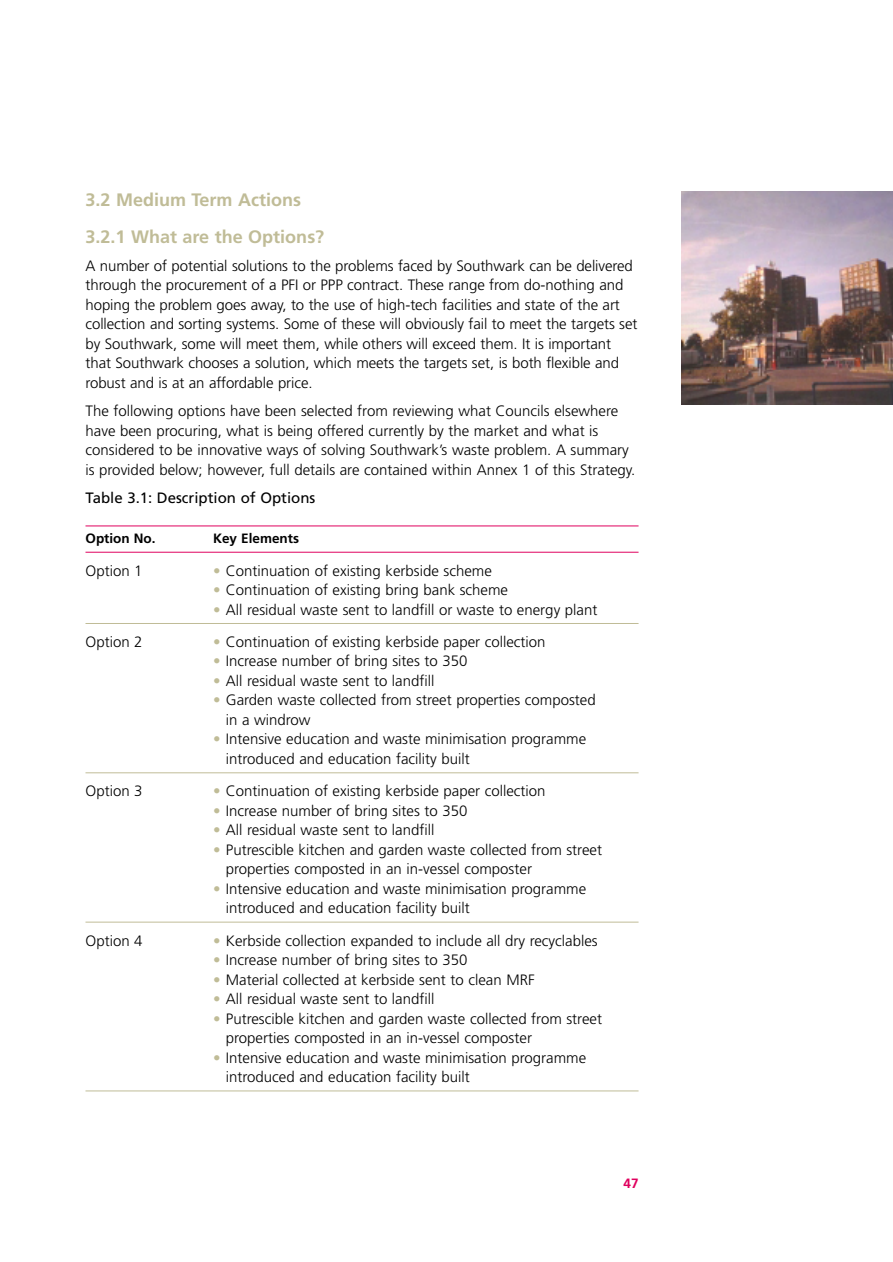
<style>
.page{position:relative;width:893px;height:1262px;background:#fff}
.page>*{position:absolute;margin:0;border:0;box-sizing:border-box;transform-origin:0 0}
.t1{font:700 18px "Frutiger";color:#c0bc97}
.t2{font:300 15px/19.5px "Frutiger";color:#000}
.t3{font:15px "Frutiger";color:#000}
.t4{font:700 13.5px "Frutiger";color:#000}
.t5{font:700 13.5px "Frutiger";color:#e0005e}
.s1{color:#c0bc97}
</style>
<div class="page">
<hr style="left:85px;top:525px;width:553px;height:1px;background:#e0005e">
<hr style="left:85px;top:552px;width:553px;height:1px;background:#e0005e">
<hr style="left:85px;top:623px;width:553px;height:1px;background:#c0bc97">
<hr style="left:85px;top:772px;width:553px;height:1px;background:#c0bc97">
<hr style="left:85px;top:921px;width:553px;height:1px;background:#c0bc97">
<hr style="left:85px;top:1090px;width:553px;height:1px;background:#c0bc97">
<img style="left:681px;top:191px;width:211px;height:213px">
<h4 class="t1" style="left:85px;top:193px;width:217px">3.2 Medium Term Actions</h4>
<h4 class="t1" style="left:85px;top:229px;width:240px">3.2.1 What are the Options?</h4>
<p class="t2" style="left:85px;top:257px;width:553px">A number of potential solutions to the problems faced by Southwark can be delivered through the procurement of a PFI or PPP contract. These range from do-nothing and hoping the problem goes away, to the use of high-tech facilities and state of the art collection and sorting systems. Some of these will obviously fail to meet the targets set by Southwark, some will meet them, while others will exceed them. It is important that Southwark chooses a solution, which meets the targets set, is both flexible and robust and is at an affordable price.</p>
<p class="t2" style="left:85px;top:402px;width:551px">The following options have been selected from reviewing what Councils elsewhere have been procuring, what is being offered currently by the market and what is considered to be innovative ways of solving Southwark’s waste problem. A summary is provided below; however, full details are contained within Annex 1 of this Strategy.</p>
<p class="t3" style="left:85px;top:491px;width:231px">Table 3.1: Description of Options</p>
<p class="t4" style="left:85px;top:533px;width:72px">Option No.</p>
<p class="t4" style="left:213px;top:533px;width:87px">Key Elements</p>
<p class="t2" style="left:85px;top:562px;width:59px">Option 1</p>
<p class="t2" style="left:213px;top:562px;width:280px"><span class="s1">•</span> Continuation of existing kerbside scheme</p>
<p class="t2" style="left:213px;top:581px;width:296px"><span class="s1">•</span> Continuation of existing bring bank scheme</p>
<p class="t2" style="left:213px;top:601px;width:386px"><span class="s1">•</span> All residual waste sent to landfill or waste to energy plant</p>
<p class="t2" style="left:85px;top:633px;width:59px">Option 2</p>
<p class="t2" style="left:213px;top:633px;width:334px"><span class="s1">•</span> Continuation of existing kerbside paper collection</p>
<p class="t2" style="left:213px;top:652px;width:256px"><span class="s1">•</span> Increase number of bring sites to 350</p>
<p class="t2" style="left:213px;top:672px;width:223px"><span class="s1">•</span> All residual waste sent to landfill</p>
<p class="t2" style="left:226px;top:691px;width:371px;text-indent:-13px"><span class="s1">•</span> Garden waste collected from street properties composted in a windrow</p>
<p class="t2" style="left:226px;top:730px;width:362px;text-indent:-13px"><span class="s1">•</span> Intensive education and waste minimisation programme introduced and education facility built</p>
<p class="t2" style="left:85px;top:782px;width:59px">Option 3</p>
<p class="t2" style="left:213px;top:782px;width:334px"><span class="s1">•</span> Continuation of existing kerbside paper collection</p>
<p class="t2" style="left:213px;top:802px;width:256px"><span class="s1">•</span> Increase number of bring sites to 350</p>
<p class="t2" style="left:213px;top:821px;width:223px"><span class="s1">•</span> All residual waste sent to landfill</p>
<p class="t2" style="left:226px;top:841px;width:377px;text-indent:-13px"><span class="s1">•</span> Putrescible kitchen and garden waste collected from street properties composted in an in-vessel composter</p>
<p class="t2" style="left:226px;top:880px;width:362px;text-indent:-13px"><span class="s1">•</span> Intensive education and waste minimisation programme introduced and education facility built</p>
<p class="t2" style="left:85px;top:931px;width:59px">Option 4</p>
<p class="t2" style="left:213px;top:931px;width:386px"><span class="s1">•</span> Kerbside collection expanded to include all dry recyclables</p>
<p class="t2" style="left:213px;top:951px;width:256px"><span class="s1">•</span> Increase number of bring sites to 350</p>
<p class="t2" style="left:213px;top:970px;width:323px"><span class="s1">•</span> Material collected at kerbside sent to clean MRF</p>
<p class="t2" style="left:213px;top:990px;width:223px"><span class="s1">•</span> All residual waste sent to landfill</p>
<p class="t2" style="left:226px;top:1009px;width:377px;text-indent:-13px"><span class="s1">•</span> Putrescible kitchen and garden waste collected from street properties composted in an in-vessel composter</p>
<p class="t2" style="left:226px;top:1048px;width:362px;text-indent:-13px"><span class="s1">•</span> Intensive education and waste minimisation programme introduced and education facility built</p>
<p class="t5" style="left:623px;top:1178px;width:17px">47</p>
</div>
